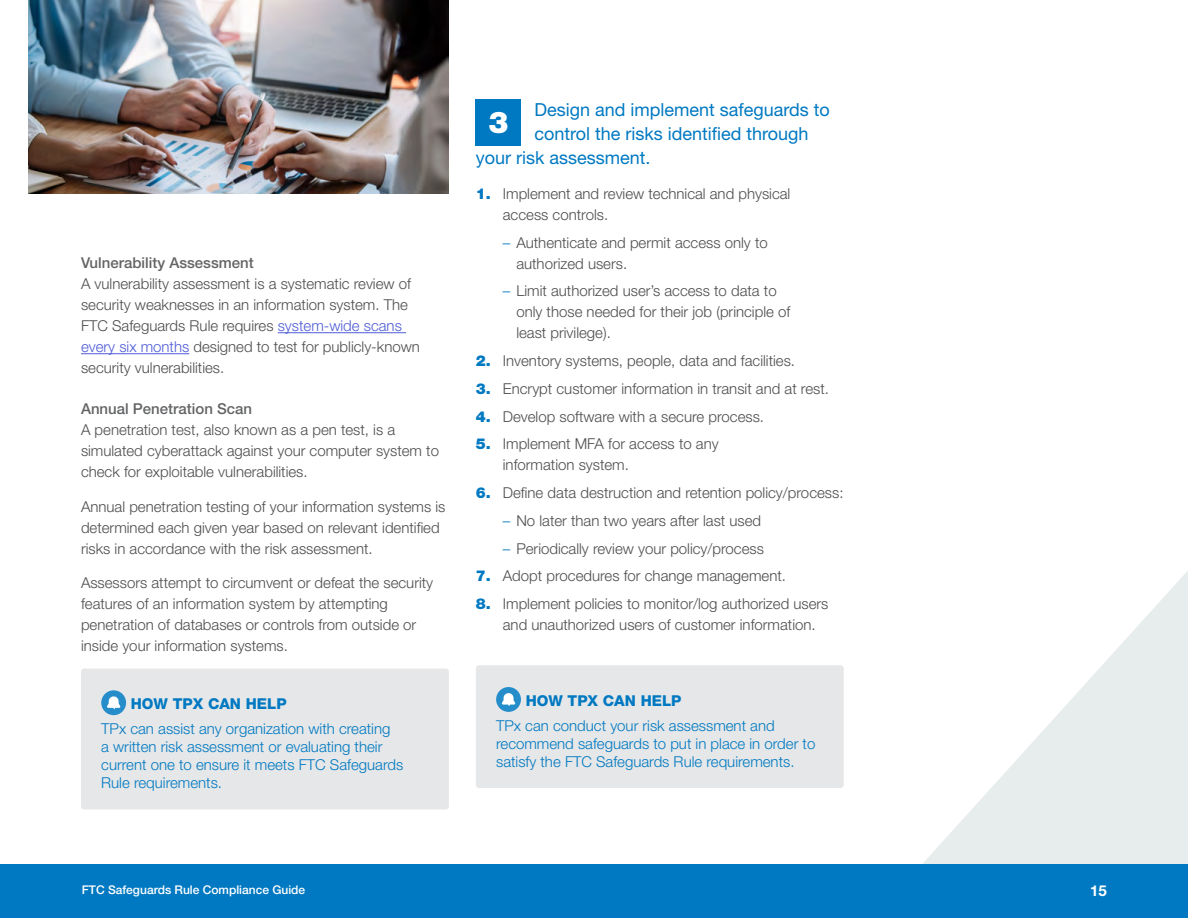
<style>
.page{position:relative;width:1188px;height:918px;background:#fff}
.page>*{position:absolute;margin:0;border:0;box-sizing:border-box;transform-origin:0 0}
.t1{font:900 30px "Helvetica Neue LT Std";color:#fff}
.t2{font:18px "Helvetica Neue LT Std";color:#0079c2}
.t3{font:300 15px/21px "Helvetica Neue LT Std";color:#4d4d4f}
.t4{font:300 15px/18px "Helvetica Neue LT Std";color:#0079c2}
.t5{font:500 15px "Helvetica Neue LT Std";color:#636466}
.t6{font:800 15px "Helvetica Neue LT Std";color:#0079c2}
.t7{font:700 15px "Helvetica Neue LT Std";color:#fff}
.t8{font:500 12px "Helvetica Neue LT Std";color:#fff}
.s1{color:#4f5cd6}
.s2{font-weight:900;color:#0079c2}
.s3{color:#0079c2}
</style>
<div class="page">
<div style="left:0;top:864px;width:1188px;height:54px;background:#0079c2"></div>
<svg style="left:923px;top:571px;width:265px;height:293px;fill:#e7ecec"></svg>
<hr style="left:278px;top:332px;width:128px;height:1px;background:#4f5cd6">
<hr style="left:81px;top:353px;width:108px;height:1px;background:#4f5cd6">
<div style="left:81px;top:669px;width:368px;height:140px;background:#e6e7e8;border-radius:3px"></div>
<div style="left:101px;top:690px;width:25px;height:25px;background:#268dcb;border-radius:50%"></div>
<svg style="left:107px;top:696px;width:13px;height:13px"></svg>
<div style="left:476px;top:99px;width:45px;height:46px;background:#0079c2"></div>
<div style="left:476px;top:665px;width:368px;height:123px;background:#e6e7e8;border-radius:3px"></div>
<div style="left:496px;top:687px;width:25px;height:25px;background:#268dcb;border-radius:50%"></div>
<svg style="left:502px;top:693px;width:13px;height:13px"></svg>
<img style="left:28px;top:0;width:421px;height:193px">
<p class="t5" style="left:81px;top:254px;width:174px">Vulnerability Assessment</p>
<p class="t3" style="left:81px;top:273px;width:340px">A vulnerability assessment is a systematic review of security weaknesses in an information system. The FTC Safeguards Rule requires <span class="s1">system-wide scans every six months</span> designed to test for publicly-known security vulnerabilities.</p>
<p class="t5" style="left:81px;top:400px;width:173px">Annual Penetration Scan</p>
<p class="t3" style="left:81px;top:419px;width:360px">A penetration test, also known as a pen test, is a simulated cyberattack against your computer system to check for exploitable vulnerabilities.</p>
<p class="t3" style="left:81px;top:496px;width:366px">Annual penetration testing of your information systems is determined each given year based on relevant identified risks in accordance with the risk assessment.</p>
<p class="t3" style="left:81px;top:572px;width:354px">Assessors attempt to circumvent or defeat the security features of an information system by attempting penetration of databases or controls from outside or inside your information systems.</p>
<p class="t6" style="left:131px;top:695px;width:157px">HOW TPX CAN HELP</p>
<p class="t4" style="left:101px;top:719px;width:304px">TPx can assist any organization with creating<br>a written risk assessment or evaluating their current one to ensure it meets FTC Safeguards Rule requirements.</p>
<p class="t2" style="left:534px;top:99px;width:297px">Design and implement safeguards to</p>
<p class="t2" style="left:534px;top:123px;width:276px">control the risks identified through</p>
<p class="t2" style="left:476px;top:147px;width:176px">your risk assessment.</p>
<p class="t3" style="left:503px;top:183px;width:289px;text-indent:-27px"><span class="s2">1.</span> Implement and review technical and physical access controls.</p>
<p class="t3" style="left:516px;top:231px;width:253px;text-indent:-14px"><span class="s3">–</span> Authenticate and permit access only to authorized users.</p>
<p class="t3" style="left:516px;top:280px;width:275px;text-indent:-14px"><span class="s3">–</span> Limit authorized user’s access to data to only those needed for their job (principle of least privilege).</p>
<p class="t3" style="left:476px;top:350px;width:321px"><span class="s2">2.</span> Inventory systems, people, data and facilities.</p>
<p class="t3" style="left:476px;top:378px;width:355px"><span class="s2">3.</span> Encrypt customer information in transit and at rest.</p>
<p class="t3" style="left:476px;top:405px;width:290px"><span class="s2">4.</span> Develop software with a secure process.</p>
<p class="t3" style="left:503px;top:433px;width:217px;text-indent:-27px"><span class="s2">5.</span> Implement MFA for access to any information system.</p>
<p class="t3" style="left:476px;top:482px;width:369px"><span class="s2">6.</span> Define data destruction and retention policy/process:</p>
<p class="t3" style="left:503px;top:510px;width:260px"><span class="s3">–</span> No later than two years after last used</p>
<p class="t3" style="left:503px;top:537px;width:263px"><span class="s3">–</span> Periodically review your policy/process</p>
<p class="t3" style="left:476px;top:565px;width:312px"><span class="s2">7.</span> Adopt procedures for change management.</p>
<p class="t3" style="left:503px;top:593px;width:327px;text-indent:-27px"><span class="s2">8.</span> Implement policies to monitor/log authorized users and unauthorized users of customer information.</p>
<h1 class="t1" style="left:488px;top:104px;width:22px">3</h1>
<p class="t6" style="left:526px;top:692px;width:157px">HOW TPX CAN HELP</p>
<p class="t4" style="left:496px;top:716px;width:321px">TPx can conduct your risk assessment and recommend safeguards to put in place in order to satisfy the FTC Safeguards Rule requirements.</p>
<p class="t8" style="left:82px;top:883px;width:225px">FTC Safeguards Rule Compliance Guide</p>
<p class="t7" style="left:1090px;top:882px;width:18px">15</p>
</div>
